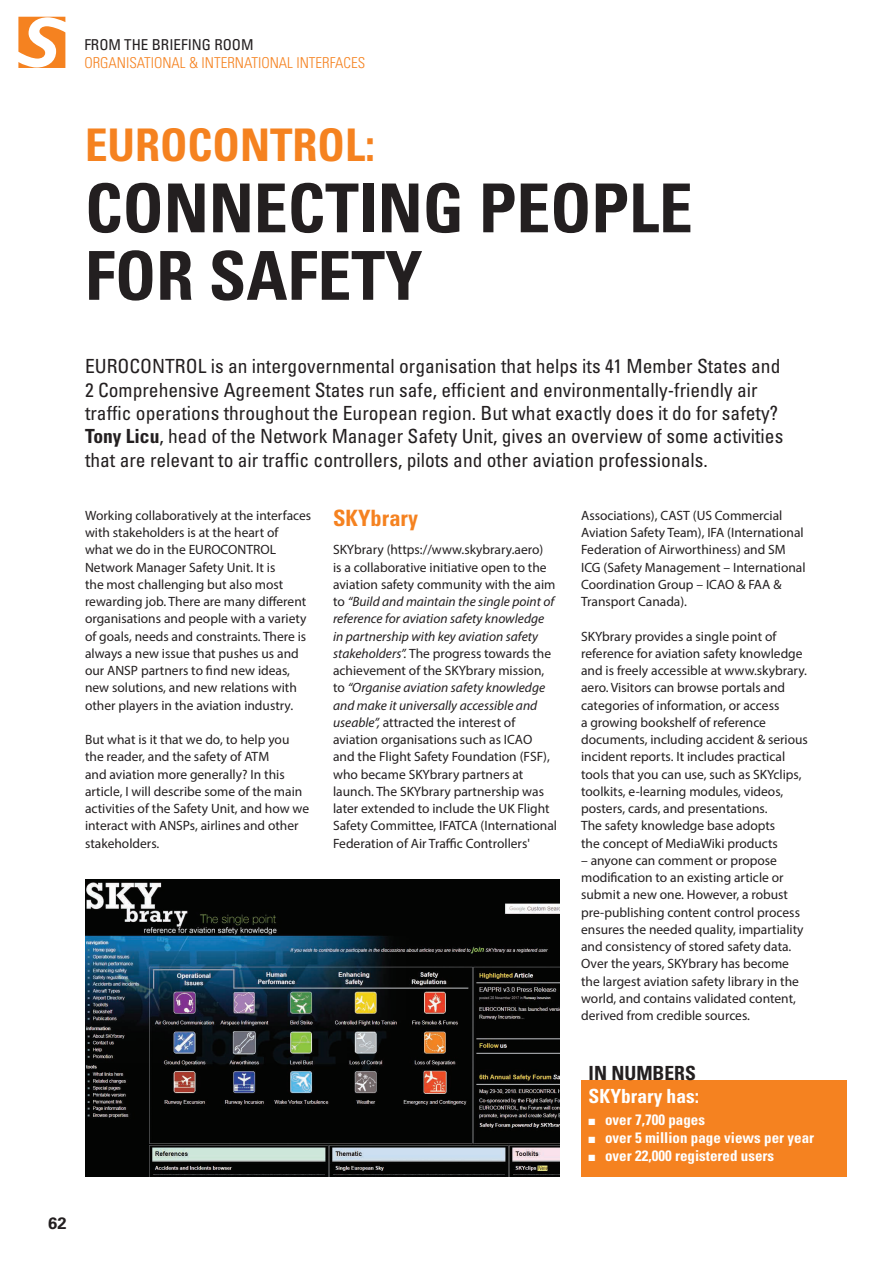
<style>
.page{position:relative;width:893px;height:1263px;background:#fff}
.page>*{position:absolute;margin:0;border:0;box-sizing:border-box;transform-origin:0 0}
.t1{font:700 condensed 67.5px/67.5px "Univers LT Std";color:#231f20}
.t2{font:700 condensed 45px "Univers LT Std";color:#f58220}
.t3{font:700 condensed 22.5px "Univers LT Std";color:#f58220}
.t4{font:condensed 19.5px/23.4px "Univers LT Std";color:#231f20}
.t5{font:700 condensed 19.5px "Univers LT Std";color:#fff}
.t6{font:700 condensed 19.5px "Univers LT Std";color:#231f20}
.t7{font:700 16.5px "Univers LT Std";color:#231f20}
.t8{font:700 condensed 15px "Univers LT Std";color:#fff}
.t9{font:300 condensed 15px/18px "Univers LT Std";color:#f58220}
.t10{font:13.5px/17.2px "Myriad Pro";color:#231f20}
.s1{font-weight:400;color:#231f20}
.s2{font-weight:700}
.s3{font-style:italic}
</style>
<div class="page">
<img style="left:85px;top:879px;width:475px;height:297px">
<svg style="left:18px;top:17px;width:47px;height:51px"></svg>
<div style="left:581px;top:1080px;width:265px;height:96px;background:#f58220"></div>
<p class="t9" style="left:84px;top:36px;width:282px"><span class="s1">FROM THE BRIEFING ROOM<br></span>ORGANISATIONAL &amp; INTERNATIONAL INTERFACES</p>
<p class="t2" style="left:85px;top:117px;width:292px">EUROCONTROL:</p>
<p class="t1" style="left:85px;top:174px;width:609px">CONNECTING PEOPLE<br>FOR SAFETY</p>
<p class="t4" style="left:85px;top:354px;width:700px">EUROCONTROL is an intergovernmental organisation that helps its 41 Member States and 2 Comprehensive Agreement States run safe, efficient and environmentally-friendly air traffic operations throughout the European region. But what exactly does it do for safety?<br><span class="s2">Tony Licu</span>, head of the Network Manager Safety Unit, gives an overview of some activities that are relevant to air traffic controllers, pilots and other aviation professionals.</p>
<p class="t10" style="left:85px;top:506px;width:228px">Working collaboratively at the interfaces with stakeholders is at the heart of<br>what we do in the EUROCONTROL Network Manager Safety Unit. It is<br>the most challenging but also most rewarding job. There are many different organisations and people with a variety of goals, needs and constraints. There is always a new issue that pushes us and our ANSP partners to find new ideas, new solutions, and new relations with other players in the aviation industry.</p>
<p class="t10" style="left:85px;top:731px;width:226px">But what is it that we do, to help you the reader, and the safety of ATM<br>and aviation more generally? In this article, I will describe some of the main activities of the Safety Unit, and how we interact with ANSPs, airlines and other stakeholders.</p>
<p class="t3" style="left:333px;top:504px;width:87px">SKYbrary</p>
<p class="t10" style="left:333px;top:541px;width:225px">SKYbrary (https://www.skybrary.aero)<br>is a collaborative initiative open to the aviation safety community with the aim to <span class="s3">“Build and maintain the single point of reference for aviation safety knowledge in partnership with key aviation safety stakeholders”.</span> The progress towards the achievement of the SKYbrary mission, to <span class="s3">“Organise aviation safety knowledge and make it universally accessible and useable”,</span> attracted the interest of aviation organisations such as ICAO and the Flight Safety Foundation (FSF), who became SKYbrary partners at launch. The SKYbrary partnership was later extended to include the UK Flight Safety Committee, IFATCA (International Federation of Air Traffic Controllers'</p>
<p class="t10" style="left:581px;top:506px;width:226px">Associations), CAST (US Commercial Aviation Safety Team), IFA (International Federation of Airworthiness) and SM ICG (Safety Management – International Coordination Group – ICAO &amp; FAA &amp; Transport Canada).</p>
<p class="t10" style="left:581px;top:627px;width:228px">SKYbrary provides a single point of reference for aviation safety knowledge and is freely accessible at www.skybrary. aero. Visitors can browse portals and categories of information, or access<br>a growing bookshelf of reference documents, including accident &amp; serious incident reports. It includes practical tools that you can use, such as SKYclips, toolkits, e-learning modules, videos, posters, cards, and presentations.<br>The safety knowledge base adopts<br>the concept of MediaWiki products</p>
<p class="t10" style="left:581px;top:851px;width:224px">– anyone can comment or propose modification to an existing article or submit a new one. However, a robust pre-publishing content control process ensures the needed quality, impartiality and consistency of stored safety data.<br>Over the years, SKYbrary has become the largest aviation safety library in the world, and contains validated content, derived from credible sources.</p>
<p class="t6" style="left:589px;top:1061px;width:109px">IN NUMBERS</p>
<p class="t5" style="left:589px;top:1084px;width:112px">SKYbrary has:</p>
<p class="t8" style="left:589px;top:1110px;width:118px">■ over 7,700 pages</p>
<p class="t8" style="left:589px;top:1128px;width:227px">■ over 5 million page views per year</p>
<p class="t8" style="left:589px;top:1146px;width:187px">■ over 22,000 registered users</p>
<p class="t7" style="left:48px;top:1213px;width:20px">62</p>
</div>
